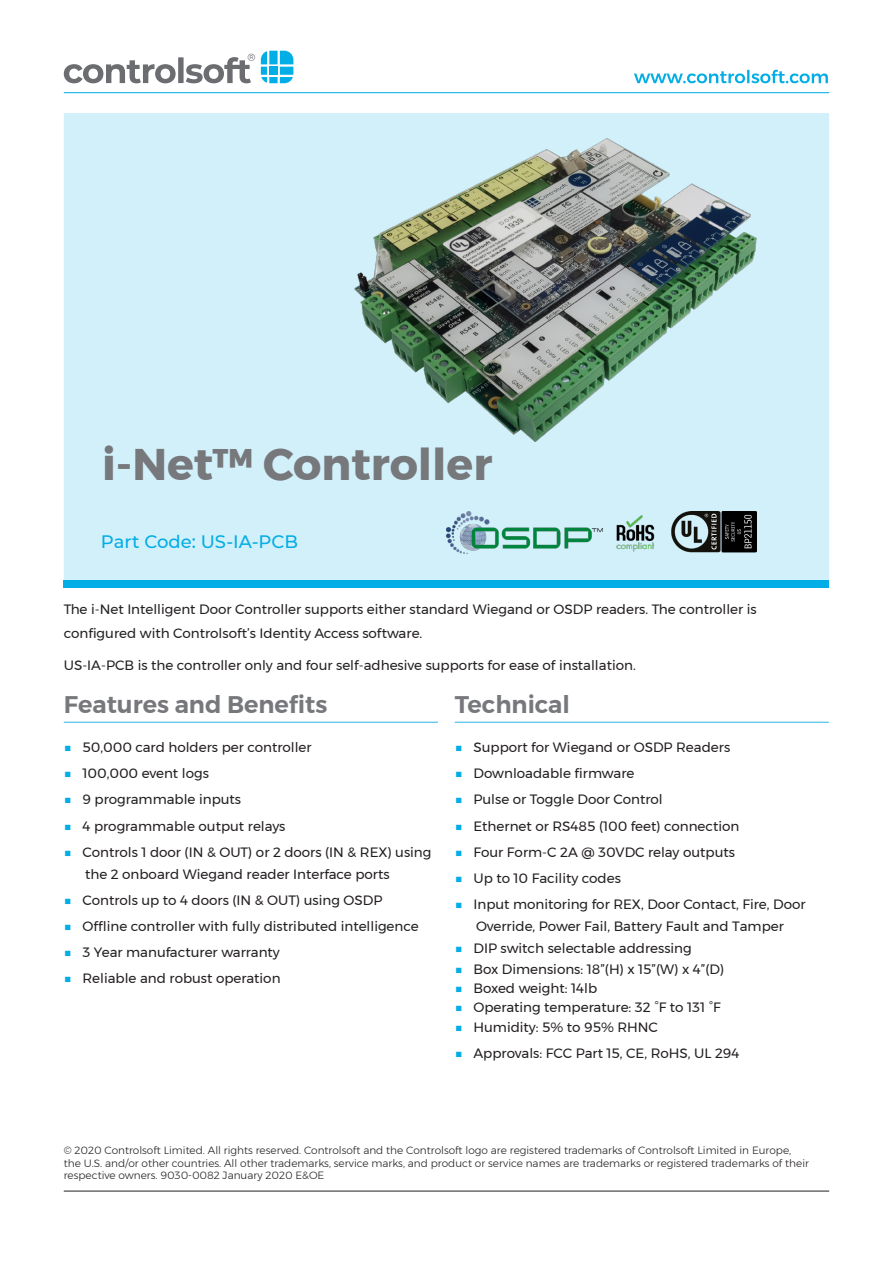
<style>
.page{position:relative;width:893px;height:1263px;background:#fff}
.page>*{position:absolute;margin:0;border:0;box-sizing:border-box;transform-origin:0 0}
.t1{font:700 44.25px "Montserrat";color:#76787b}
.t2{font:600 24px "Montserrat";color:#76787b}
.t3{font:500 18px "Montserrat";color:#03ade5}
.t4{font:13.5px/21.9px "Montserrat";color:#231f20}
.t5{font:10.65px "Montserrat";color:#6c6d70}
.t6{font:300 10.5px/12.6px "Montserrat";color:#231f20}
.s1{font-weight:600;color:#03ade5}
</style>
<div class="page">
<div style="left:64px;top:113px;width:765px;height:467px;background:#d2f0fa"></div>
<div style="left:64px;top:580px;width:765px;height:8px;background:#03ade5"></div>
<svg style="left:634px;top:70px;width:194px;height:13px"></svg>
<hr style="left:64px;top:92px;width:765px;height:1px;background:#03ade5">
<hr style="left:64px;top:1191px;width:765px;height:1px;background:#231f20">
<svg style="left:64px;top:57px;width:187px;height:26px"></svg>
<svg style="left:261px;top:51px;width:32px;height:32px"></svg>
<div style="left:269px;top:67px;width:9px;height:8px;background:#03ade5"></div>
<hr style="left:64px;top:722px;width:374px;height:1px;background:#35b8ea">
<hr style="left:455px;top:722px;width:374px;height:1px;background:#35b8ea">
<img style="left:354px;top:138px;width:403px;height:303px">
<img style="left:671px;top:511px;width:86px;height:42px">
<img style="left:616px;top:515px;width:39px;height:37px">
<img style="left:446px;top:512px;width:157px;height:42px">
<p class="t5" style="left:248px;top:49px;width:9px">®</p>
<p class="t1" style="left:102px;top:429px;width:392px">i-Net™ Controller</p>
<p class="t3" style="left:101px;top:529px;width:199px">Part Code: US-IA-PCB</p>
<p class="t4" style="left:64px;top:597px;width:695px;line-height:24px">The i-Net Intelligent Door Controller supports either standard Wiegand or OSDP readers. The controller is configured with Controlsoft’s Identity Access software.</p>
<p class="t4" style="left:64px;top:654px;width:573px">US-IA-PCB is the controller only and four self-adhesive supports for ease of installation.</p>
<p class="t2" style="left:64px;top:686px;width:265px">Features and Benefits</p>
<p class="t4" style="left:64px;top:736px;width:249px"><span class="s1">■</span> 50,000 card holders per controller</p>
<p class="t4" style="left:64px;top:762px;width:147px"><span class="s1">■</span> 100,000 event logs</p>
<p class="t4" style="left:64px;top:788px;width:179px"><span class="s1">■</span> 9 programmable inputs</p>
<p class="t4" style="left:64px;top:815px;width:223px"><span class="s1">■</span> 4 programmable output relays</p>
<p class="t4" style="left:85px;top:841px;width:348px;text-indent:-21px"><span class="s1">■</span> Controls 1 door (IN &amp; OUT) or 2 doors (IN &amp; REX) using the 2 onboard Wiegand reader Interface ports</p>
<p class="t4" style="left:64px;top:889px;width:320px"><span class="s1">■</span> Controls up to 4 doors (IN &amp; OUT) using OSDP</p>
<p class="t4" style="left:64px;top:915px;width:356px"><span class="s1">■</span> Offline controller with fully distributed intelligence</p>
<p class="t4" style="left:64px;top:941px;width:218px"><span class="s1">■</span> 3 Year manufacturer warranty</p>
<p class="t4" style="left:64px;top:967px;width:218px"><span class="s1">■</span> Reliable and robust operation</p>
<p class="t2" style="left:455px;top:686px;width:117px">Technical</p>
<p class="t4" style="left:455px;top:736px;width:277px"><span class="s1">■</span> Support for Wiegand or OSDP Readers</p>
<p class="t4" style="left:455px;top:762px;width:181px"><span class="s1">■</span> Downloadable firmware</p>
<p class="t4" style="left:455px;top:788px;width:210px"><span class="s1">■</span> Pulse or Toggle Door Control</p>
<p class="t4" style="left:455px;top:815px;width:286px"><span class="s1">■</span> Ethernet or RS485 (100 feet) connection</p>
<p class="t4" style="left:455px;top:841px;width:282px"><span class="s1">■</span> Four Form-C 2A @ 30VDC relay outputs</p>
<p class="t4" style="left:455px;top:867px;width:168px"><span class="s1">■</span> Up to 10 Facility codes</p>
<p class="t4" style="left:455px;top:893px;width:352px;text-align:center"><span class="s1">■</span> Input monitoring for REX, Door Contact, Fire, Door<br>Override, Power Fail, Battery Fault and Tamper</p>
<p class="t4" style="left:455px;top:937px;width:239px"><span class="s1">■</span> DIP switch selectable addressing</p>
<p class="t4" style="left:455px;top:958px;width:271px"><span class="s1">■</span> Box Dimensions: 18”(H) x 15”(W) x 4”(D)</p>
<p class="t4" style="left:455px;top:977px;width:144px"><span class="s1">■</span> Boxed weight: 14lb</p>
<p class="t4" style="left:455px;top:996px;width:267px"><span class="s1">■</span> Operating temperature: 32 °F to 131 °F</p>
<p class="t4" style="left:455px;top:1016px;width:205px"><span class="s1">■</span> Humidity: 5% to 95% RHNC</p>
<p class="t4" style="left:455px;top:1042px;width:286px"><span class="s1">■</span> Approvals: FCC Part 15, CE, RoHS, UL 294</p>
<p class="t6" style="left:64px;top:1144px;width:747px">© 2020 Controlsoft Limited. All rights reserved. Controlsoft and the Controlsoft logo are registered trademarks of Controlsoft Limited in Europe, the U.S. and/or other countries. All other trademarks, service marks, and product or service names are trademarks or registered trademarks of their respective owners. 9030-0082 January 2020 E&amp;OE</p>
</div>
